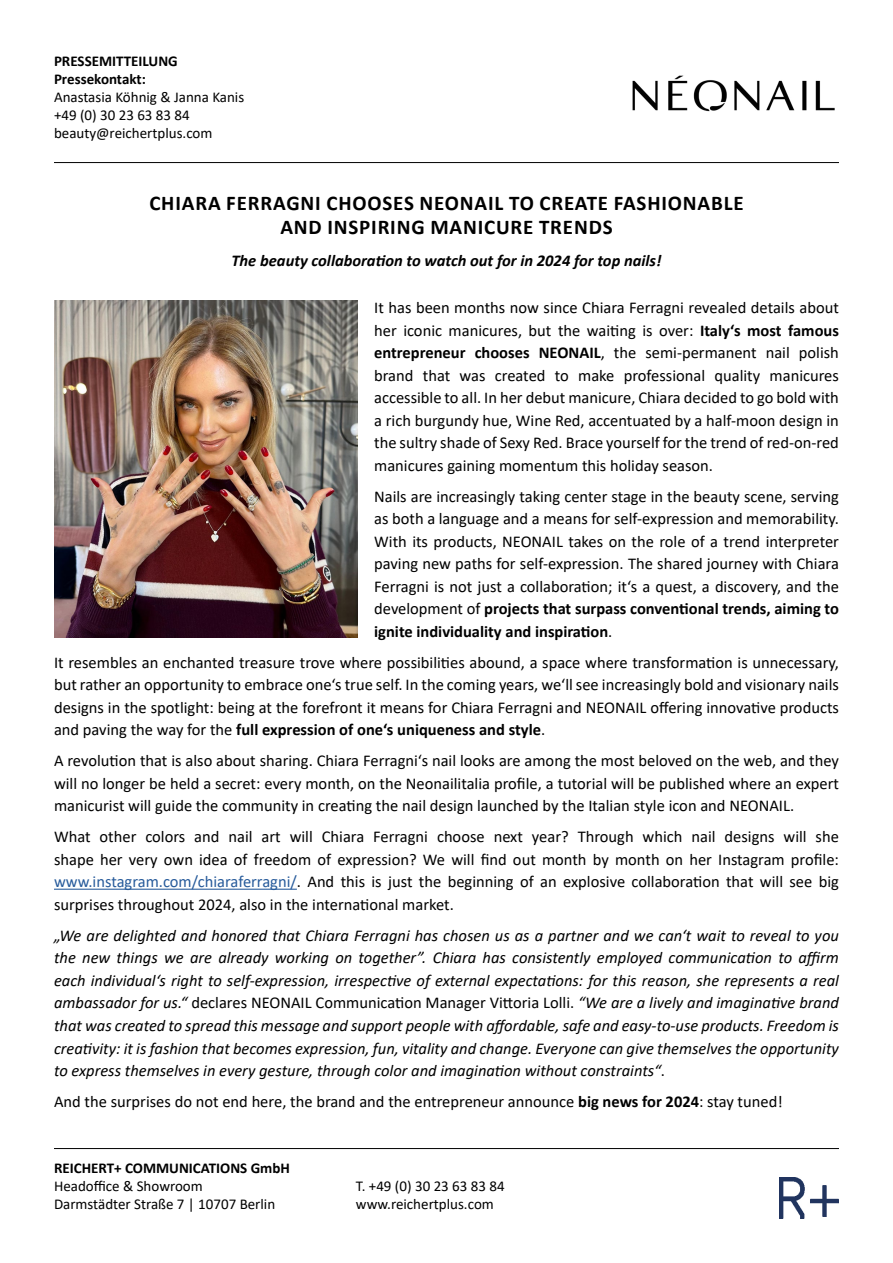
<style>
.page{position:relative;width:893px;height:1263px;background:#fff}
.page>*{position:absolute;margin:0;border:0;box-sizing:border-box;transform-origin:0 0}
.t1{font:700 21px/24px "Calibri";letter-spacing:.04em;color:#000;text-align:center}
.t2{font:16.5px/22.5px "Calibri";color:#000;text-align:justify}
.t3{font:italic 16.5px/22.5px "Calibri";color:#000;text-align:justify}
.t4{font:italic 700 16.5px "Calibri";color:#000}
.t5{font:15px/18px "Calibri";color:#000}
.t6{font:700 15px/18px "Calibri";color:#000}
.s1{font-weight:700}
.s2{color:#275b9b}
.s3{font-style:normal}
</style>
<div class="page">
<hr style="left:54px;top:162px;width:785px;height:1px;background:#000">
<hr style="left:54px;top:1148px;width:785px;height:1px;background:#000">
<img style="left:632px;top:75px;width:203px;height:37px">
<img style="left:779px;top:1177px;width:60px;height:41px">
<hr style="left:54px;top:889px;width:243px;height:1px;background:#275b9b">
<img style="left:54px;top:301px;width:303px;height:337px">
<p class="t6" style="left:54px;top:51px;width:125px">PRESSEMITTEILUNG<br>Pressekontakt:</p>
<p class="t5" style="left:54px;top:87px;width:192px">Anastasia Köhnig &amp; Janna Kanis +49 (0) 30 23 63 83 84 beauty@reichertplus.com</p>
<p class="t1" style="left:149px;top:190px;width:596px">CHIARA FERRAGNI CHOOSES NEONAIL TO CREATE FASHIONABLE<br>AND INSPIRING MANICURE TRENDS</p>
<p class="t4" style="left:231px;top:249px;width:432px">The beauty collaboration to watch out for in 2024 for top nails!</p>
<p class="t2" style="left:374px;top:296px;width:466px">It has been months now since Chiara Ferragni revealed details about her iconic manicures, but the waiting is over: <span class="s1">Italy‘s most famous entrepreneur chooses NEONAIL</span>, the semi-permanent nail polish brand that was created to make professional quality manicures accessible to all. In her debut manicure, Chiara decided to go bold with a rich burgundy hue, Wine Red, accentuated by a half-moon design in the sultry shade of Sexy Red. Brace yourself for the trend of red-on-red manicures gaining momentum this holiday season.</p>
<p class="t2" style="left:374px;top:485px;width:466px">Nails are increasingly taking center stage in the beauty scene, serving as both a language and a means for self-expression and memorability.<br>With its products, NEONAIL takes on the role of a trend interpreter paving new paths for self-expression. The shared journey with Chiara Ferragni is not just a collaboration; it‘s a quest, a discovery, and the development of <span class="s1">projects that surpass conventional trends, aiming to ignite individuality and inspiration</span>.</p>
<p class="t2" style="left:54px;top:651px;width:786px">It resembles an enchanted treasure trove where possibilities abound, a space where transformation is unnecessary, but rather an opportunity to embrace one‘s true self. In the coming years, we‘ll see increasingly bold and visionary nails designs in the spotlight: being at the forefront it means for Chiara Ferragni and NEONAIL offering innovative products and paving the way for the <span class="s1">full expression of one‘s uniqueness and style</span>.</p>
<p class="t2" style="left:54px;top:749px;width:786px">A revolution that is also about sharing. Chiara Ferragni‘s nail looks are among the most beloved on the web, and they will no longer be held a secret: every month, on the Neonailitalia profile, a tutorial will be published where an expert manicurist will guide the community in creating the nail design launched by the Italian style icon and NEONAIL.</p>
<p class="t2" style="left:54px;top:825px;width:786px">What other colors and nail art will Chiara Ferragni choose next year? Through which nail designs will she shape her very own idea of freedom of expression? We will find out month by month on her Instagram profile: <span class="s2">www.instagram.com/chiaraferragni/</span>. And this is just the beginning of an explosive collaboration that will see big surprises throughout 2024, also in the international market.</p>
<p class="t3" style="left:54px;top:923px;width:786px">„We are delighted and honored that Chiara Ferragni has chosen us as a partner and we can‘t wait to reveal to you the new things we are already working on together”. Chiara has consistently employed communication to affirm each individual‘s right to self-expression, irrespective of external expectations: for this reason, she represents a real ambassador for us.“ <span class="s3">declares NEONAIL Communication Manager Vittoria Lolli.</span> “We are a lively and imaginative brand that was created to spread this message and support people with affordable, safe and easy-to-use products. Freedom is creativity: it is fashion that becomes expression, fun, vitality and change. Everyone can give themselves the opportunity to express themselves in every gesture, through color and imagination without constraints“<span class="s3">.</span></p>
<p class="t2" style="left:54px;top:1090px;width:730px">And the surprises do not end here, the brand and the entrepreneur announce <span class="s1">big news for 2024</span>: stay tuned!</p>
<p class="t6" style="left:54px;top:1159px;width:237px">REICHERT+ COMMUNICATIONS GmbH</p>
<p class="t5" style="left:54px;top:1177px;width:223px">Headoffice &amp; Showroom<br>Darmstädter Straße 7 | 10707 Berlin</p>
<p class="t5" style="left:356px;top:1177px;width:150px">T. +49 (0) 30 23 63 83 84 www.reichertplus.com</p>
</div>
